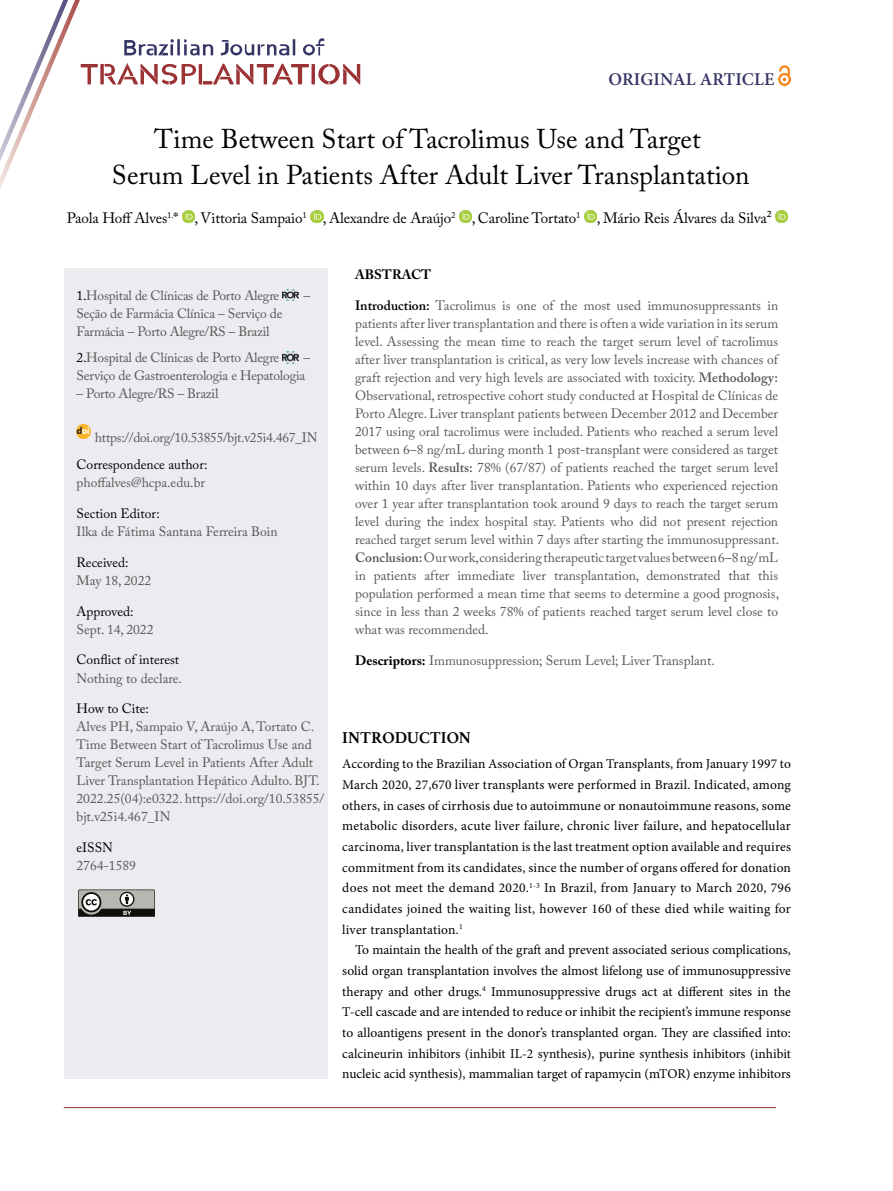
<style>
.page{position:relative;width:893px;height:1191px;background:#fff}
.page>*{position:absolute;margin:0;border:0;box-sizing:border-box;transform-origin:0 0}
.t1{font:27px/36px "Adobe Caslon Pro";color:#000;text-align:center}
.t2{font:600 18px "Minion Pro";letter-spacing:.01em;color:#353666}
.t3{font:700 16.5px "Athelas";color:#000}
.t4{font:15px "Adobe Caslon Pro";letter-spacing:-.01em;color:#000}
.t5{font:13.5px/18px "Adobe Caslon Pro";color:#575756}
.t6{font:13.5px/20.7px "Minion Pro";letter-spacing:.005em;color:#000;text-align:justify}
.t7{font:13.5px "Adobe Caslon Pro";color:#000}
.t8{font:13.5px "Adobe Caslon Pro";letter-spacing:-.02em;color:#575756}
.t9{font:700 13.5px "Adobe Caslon Pro";color:#000}
.s1{color:#000}
.s2{font-weight:600;color:#000}
.s3{font-weight:600}
.s4{font-weight:700;color:#000}
</style>
<div class="page">
<svg style="left:459px;top:210px;width:13px;height:13px"></svg>
<svg style="left:584px;top:210px;width:13px;height:13px"></svg>
<svg style="left:775px;top:210px;width:13px;height:13px"></svg>
<svg style="left:0;top:0;width:360px;height:223px"></svg>
<div style="left:64px;top:268px;width:263px;height:810px;background:#ebebf0"></div>
<img style="left:282px;top:289px;width:17px;height:12px">
<img style="left:282px;top:352px;width:17px;height:11px">
<img style="left:77px;top:424px;width:14px;height:14px">
<svg style="left:78px;top:889px;width:77px;height:28px;background:#81827d"></svg>
<img style="left:778px;top:66px;width:12px;height:19px">
<hr style="left:64px;top:1107px;width:712px;height:1px;background:#9b3134">
<h2 class="t2" style="left:608px;top:67px;width:168px">ORIGINAL ARTICLE</h2>
<h1 class="t1" style="left:112px;top:120px;width:639px">Time Between Start of Tacrolimus Use and Target<br>Serum Level in Patients After Adult Liver Transplantation</h1>
<p class="t4" style="left:67px;top:209px;width:706px">Paola Hoff Alves<sup>1.</sup>* , Vittoria Sampaio<sup>1</sup> , Alexandre de Araújo<sup>2</sup> , Caroline Tortato<sup>1</sup> , Mário Reis Álvares da Silva²</p>
<p class="t5" style="left:77px;top:286px;width:204px"><span class="s1">1.</span>Hospital de Clínicas de Porto Alegre</p>
<p class="t5" style="left:303px;top:286px;width:8px">–</p>
<p class="t5" style="left:77px;top:304px;width:208px">Seção de Farmácia Clínica – Serviço de<br>Farmácia – Porto Alegre/RS – Brazil</p>
<p class="t5" style="left:77px;top:349px;width:204px"><span class="s1">2.</span>Hospital de Clínicas de Porto Alegre</p>
<p class="t5" style="left:77px;top:349px;width:235px;text-indent:227px">–<br>Serviço de Gastroenterologia e Hepatologia</p>
<p class="t5" style="left:77px;top:385px;width:143px">– Porto Alegre/RS – Brazil</p>
<p class="t8" style="left:95px;top:429px;width:224px">https://doi.org/10.53855/bjt.v25i4.467_IN</p>
<p class="t7" style="left:77px;top:457px;width:133px">Correspondence author:</p>
<p class="t5" style="left:77px;top:474px;width:130px">phoffalves@hcpa.edu.br</p>
<p class="t7" style="left:77px;top:505px;width:85px">Section Editor:</p>
<p class="t5" style="left:77px;top:522px;width:203px">Ilka de Fátima Santana Ferreira Boin</p>
<p class="t7" style="left:77px;top:554px;width:54px">Received:</p>
<p class="t5" style="left:77px;top:571px;width:76px">May 18, 2022</p>
<p class="t7" style="left:77px;top:603px;width:59px">Approved:</p>
<p class="t5" style="left:77px;top:620px;width:78px">Sept. 14, 2022</p>
<p class="t7" style="left:77px;top:652px;width:104px">Conflict of interest</p>
<p class="t5" style="left:77px;top:669px;width:107px">Nothing to declare.</p>
<p class="t7" style="left:77px;top:700px;width:74px">How to Cite:</p>
<p class="t5" style="left:77px;top:717px;width:249px">Alves PH, Sampaio V, Araújo A, Tortato C.<br>Time Between Start of Tacrolimus Use and Target Serum Level in Patients After Adult Liver Transplantation Hepático Adulto. BJT.<br>2022.25(04):e0322. https://doi.org/10.53855/ bjt.v25i4.467_IN</p>
<p class="t7" style="left:77px;top:839px;width:38px">eISSN</p>
<p class="t5" style="left:77px;top:856px;width:61px">2764-1589</p>
<p class="t9" style="left:355px;top:267px;width:78px">ABSTRACT</p>
<p class="t5" style="left:355px;top:296px;width:426px;text-align:justify"><span class="s2">Introduction:</span> Tacrolimus is one of the most used immunosuppressants in patients after liver transplantation and there is often a wide variation in its serum level. Assessing the mean time to reach the target serum level of tacrolimus after liver transplantation is critical, as very low levels increase with chances of graft rejection and very high levels are associated with toxicity. <span class="s3">Methodology:<br></span>Observational, retrospective cohort study conducted at Hospital de Clínicas de Porto Alegre. Liver transplant patients between December 2012 and December 2017 using oral tacrolimus were included. Patients who reached a serum level between 6–8 ng/mL during month 1 post-transplant were considered as target serum levels. <span class="s3">Results:</span> 78% (67/87) of patients reached the target serum level within 10 days after liver transplantation. Patients who experienced rejection over 1 year after transplantation took around 9 days to reach the target serum level during the index hospital stay. Patients who did not present rejection reached target serum level within 7 days after starting the immunosuppressant.<br><span class="s3">Conclusion:</span> Our work, considering therapeutic target values between 6–8 ng/mL in patients after immediate liver transplantation, demonstrated that this population performed a mean time that seems to determine a good prognosis, since in less than 2 weeks 78% of patients reached target serum level close to what was recommended.</p>
<p class="t5" style="left:355px;top:651px;width:361px"><span class="s4">Descriptors:</span> Immunosuppression; Serum Level; Liver Transplant.</p>
<p class="t3" style="left:342px;top:724px;width:130px">INTRODUCTION</p>
<p class="t6" style="left:342px;top:753px;width:450px">According to the Brazilian Association of Organ Transplants, from January 1997 to March 2020, 27,670 liver transplants were performed in Brazil. Indicated, among others, in cases of cirrhosis due to autoimmune or nonautoimmune reasons, some metabolic disorders, acute liver failure, chronic liver failure, and hepatocellular carcinoma, liver transplantation is the last treatment option available and requires commitment from its candidates, since the number of organs offered for donation does not meet the demand 2020.<sup>1-3</sup> In Brazil, from January to March 2020, 796 candidates joined the waiting list, however 160 of these died while waiting for liver transplantation.<sup>1</sup></p>
<p class="t6" style="left:342px;top:939px;width:450px;text-indent:13px">To maintain the health of the graft and prevent associated serious complications, solid organ transplantation involves the almost lifelong use of immunosuppressive therapy and other drugs.<sup>4</sup> Immunosuppressive drugs act at different sites in the T-cell cascade and are intended to reduce or inhibit the recipient’s immune response to alloantigens present in the donor’s transplanted organ. They are classified into: calcineurin inhibitors (inhibit IL-2 synthesis), purine synthesis inhibitors (inhibit nucleic acid synthesis), mammalian target of rapamycin (mTOR) enzyme inhibitors</p>
</div>
